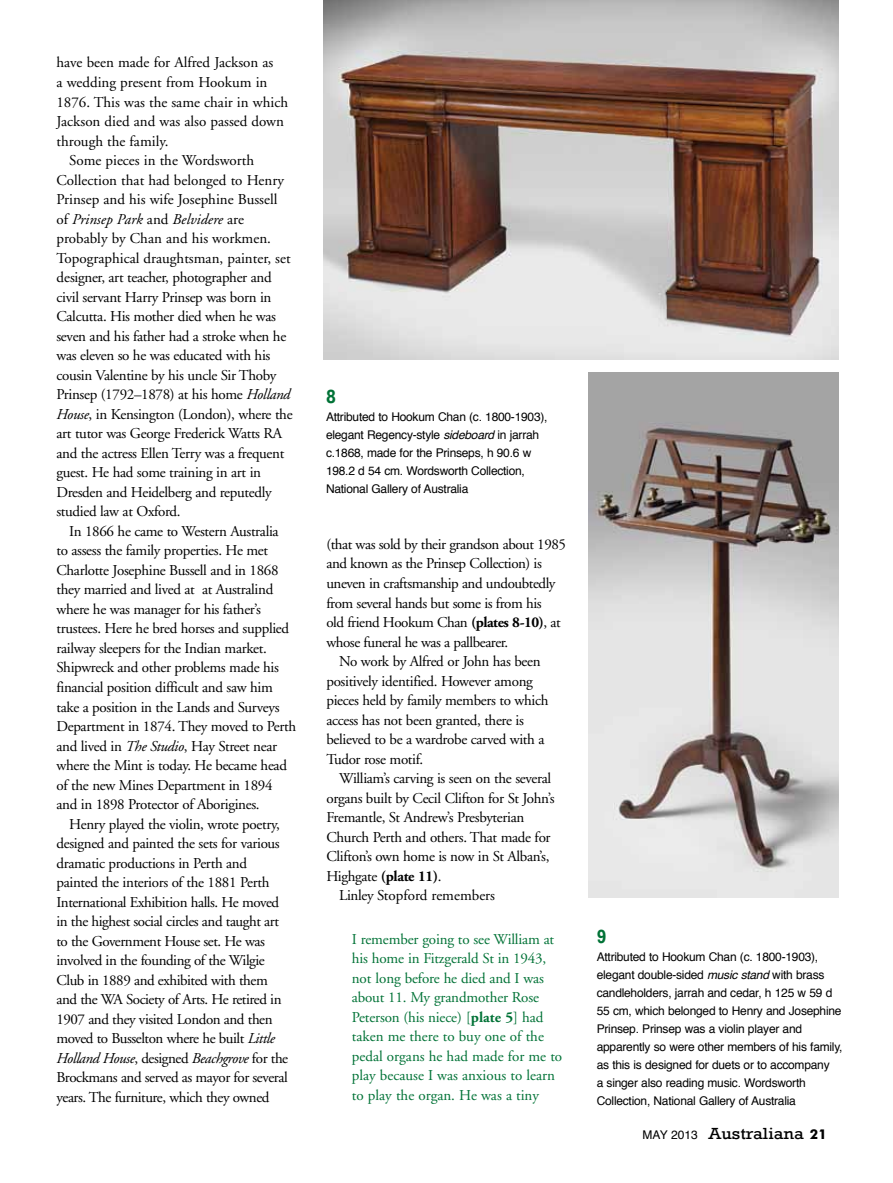
<style>
.page{position:relative;width:893px;height:1183px;background:#fff}
.page>*{position:absolute;margin:0;border:0;box-sizing:border-box;transform-origin:0 0}
.t1{font:700 19.5px "Rockwell";color:#007236;scale:.91 1}
.t2{font:16.5px "Rockwell";color:#000;scale:1.12 1}
.t3{font:15px "Adobe Garamond";letter-spacing:-.02em;color:#000}
.t4{font:15px "Adobe Garamond";color:#000}
.t5{font:15px/19.5px "Adobe Garamond";letter-spacing:-.01em;color:#007236}
.t6{font:italic 15px "Adobe Garamond";letter-spacing:-.03em;color:#000}
.t7{font:italic 15px "Adobe Garamond";color:#000}
.t8{font:12px/18px "Helvetica";letter-spacing:-.02em;color:#000}
.s1{font-style:normal}
.s2{font-style:italic}
.s3{font-weight:700}
.s4{font-family:"Helvetica";font-size:12px}
.s5{font-family:"Futura BT";font-weight:700;font-size:13.5px}
</style>
<div class="page">
<img style="left:323px;top:0;width:516px;height:359px">
<img style="left:589px;top:372px;width:250px;height:525px">
<p class="t4" style="left:56px;top:55px;width:218px">have been made for Alfred Jackson as</p>
<p class="t4" style="left:56px;top:74px;width:212px">a wedding present from Hookum in</p>
<p class="t4" style="left:56px;top:94px;width:233px">1876. This was the same chair in which</p>
<p class="t4" style="left:56px;top:113px;width:229px">Jackson died and was also passed down</p>
<p class="t4" style="left:56px;top:133px;width:113px">through the family.</p>
<p class="t4" style="left:69px;top:152px;width:187px">Some pieces in the Wordsworth</p>
<p class="t4" style="left:56px;top:172px;width:229px">Collection that had belonged to Henry</p>
<p class="t4" style="left:56px;top:191px;width:222px">Prinsep and his wife Josephine Bussell</p>
<p class="t7" style="left:56px;top:211px;width:189px"><span class="s1">of</span> Prinsep Park <span class="s1">and</span> Belvidere <span class="s1">are</span></p>
<p class="t4" style="left:56px;top:230px;width:216px">probably by Chan and his workmen.</p>
<p class="t4" style="left:56px;top:250px;width:236px">Topographical draughtsman, painter, set</p>
<p class="t3" style="left:56px;top:269px;width:217px">designer, art teacher, photographer and</p>
<p class="t3" style="left:56px;top:289px;width:216px">civil servant Harry Prinsep was born in</p>
<p class="t3" style="left:56px;top:308px;width:221px">Calcutta. His mother died when he was</p>
<p class="t3" style="left:56px;top:328px;width:231px">seven and his father had a stroke when he</p>
<p class="t3" style="left:56px;top:347px;width:215px">was eleven so he was educated with his</p>
<p class="t3" style="left:56px;top:367px;width:222px">cousin Valentine by his uncle Sir Thoby</p>
<p class="t3" style="left:56px;top:386px;width:235px">Prinsep (1792–1878) at his home <span class="s2">Holland</span></p>
<p class="t3" style="left:56px;top:406px;width:238px"><span class="s2">House</span>, in Kensington (London), where the</p>
<p class="t3" style="left:56px;top:425px;width:227px">art tutor was George Frederick Watts RA</p>
<p class="t3" style="left:56px;top:445px;width:229px">and the actress Ellen Terry was a frequent</p>
<p class="t3" style="left:56px;top:464px;width:206px">guest. He had some training in art in</p>
<p class="t3" style="left:56px;top:484px;width:217px">Dresden and Heidelberg and reputedly</p>
<p class="t3" style="left:56px;top:503px;width:126px">studied law at Oxford.</p>
<p class="t3" style="left:69px;top:523px;width:211px">In 1866 he came to Western Australia</p>
<p class="t3" style="left:56px;top:542px;width:213px">to assess the family properties. He met</p>
<p class="t3" style="left:56px;top:562px;width:224px">Charlotte Josephine Bussell and in 1868</p>
<p class="t3" style="left:56px;top:581px;width:218px">they married and lived at at Australind</p>
<p class="t3" style="left:56px;top:601px;width:206px">where he was manager for his father’s</p>
<p class="t3" style="left:56px;top:620px;width:234px">trustees. Here he bred horses and supplied</p>
<p class="t3" style="left:56px;top:640px;width:212px">railway sleepers for the Indian market.</p>
<p class="t3" style="left:56px;top:659px;width:224px">Shipwreck and other problems made his</p>
<p class="t3" style="left:56px;top:679px;width:218px">financial position difficult and saw him</p>
<p class="t3" style="left:56px;top:698px;width:225px">take a position in the Lands and Surveys</p>
<p class="t3" style="left:56px;top:718px;width:241px">Department in 1874. They moved to Perth</p>
<p class="t3" style="left:56px;top:737px;width:222px">and lived in <span class="s2">The Studio</span>, Hay Street near</p>
<p class="t3" style="left:56px;top:757px;width:232px">where the Mint is today. He became head</p>
<p class="t3" style="left:56px;top:776px;width:218px">of the new Mines Department in 1894</p>
<p class="t3" style="left:56px;top:796px;width:205px">and in 1898 Protector of Aborigines.</p>
<p class="t3" style="left:69px;top:815px;width:212px">Henry played the violin, wrote poetry,</p>
<p class="t3" style="left:56px;top:835px;width:225px">designed and painted the sets for various</p>
<p class="t3" style="left:56px;top:854px;width:192px">dramatic productions in Perth and</p>
<p class="t3" style="left:56px;top:874px;width:214px">painted the interiors of the 1881 Perth</p>
<p class="t3" style="left:56px;top:893px;width:224px">International Exhibition halls. He moved</p>
<p class="t3" style="left:56px;top:913px;width:224px">in the highest social circles and taught art</p>
<p class="t3" style="left:56px;top:932px;width:210px">to the Government House set. He was</p>
<p class="t3" style="left:56px;top:952px;width:210px">involved in the founding of the Wilgie</p>
<p class="t3" style="left:56px;top:971px;width:213px">Club in 1889 and exhibited with them</p>
<p class="t3" style="left:56px;top:991px;width:227px">and the WA Society of Arts. He retired in</p>
<p class="t3" style="left:56px;top:1010px;width:218px">1907 and they visited London and then</p>
<p class="t3" style="left:56px;top:1030px;width:220px">moved to Busselton where he built <span class="s2">Little</span></p>
<p class="t6" style="left:56px;top:1049px;width:233px">Holland House<span class="s1">, designed</span> Beachgrove <span class="s1">for the</span></p>
<p class="t3" style="left:56px;top:1069px;width:233px">Brockmans and served as mayor for several</p>
<p class="t3" style="left:56px;top:1088px;width:214px">years. The furniture, which they owned</p>
<h1 class="t1" style="left:326px;top:384px;width:12px">8</h1>
<p class="t8" style="left:326px;top:408px;width:223px">Attributed to Hookum Chan (c. 1800-1903), elegant Regency-style <span class="s2">sideboard</span> in jarrah c.1868, made for the Prinseps, h 90.6 w 198.2 d 54 cm. Wordsworth Collection, National Gallery of Australia</p>
<p class="t3" style="left:326px;top:536px;width:241px">(that was sold by their grandson about 1985</p>
<p class="t3" style="left:326px;top:555px;width:217px">and known as the Prinsep Collection) is</p>
<p class="t3" style="left:326px;top:575px;width:231px">uneven in craftsmanship and undoubtedly</p>
<p class="t3" style="left:326px;top:594px;width:217px">from several hands but some is from his</p>
<p class="t3" style="left:326px;top:614px;width:236px">old friend Hookum Chan <span class="s3">(plates 8-10)</span>, at</p>
<p class="t3" style="left:326px;top:633px;width:183px">whose funeral he was a pallbearer.</p>
<p class="t3" style="left:339px;top:653px;width:203px">No work by Alfred or John has been</p>
<p class="t3" style="left:326px;top:672px;width:208px">positively identified. However among</p>
<p class="t3" style="left:326px;top:692px;width:223px">pieces held by family members to which</p>
<p class="t3" style="left:326px;top:711px;width:199px">access has not been granted, there is</p>
<p class="t3" style="left:326px;top:731px;width:220px">believed to be a wardrobe carved with a</p>
<p class="t3" style="left:326px;top:750px;width:98px">Tudor rose motif.</p>
<p class="t3" style="left:339px;top:770px;width:214px">William’s carving is seen on the several</p>
<p class="t3" style="left:326px;top:789px;width:230px">organs built by Cecil Clifton for St John’s</p>
<p class="t3" style="left:326px;top:809px;width:199px">Fremantle, St Andrew’s Presbyterian</p>
<p class="t3" style="left:326px;top:828px;width:226px">Church Perth and others. That made for</p>
<p class="t3" style="left:326px;top:848px;width:225px">Clifton’s own home is now in St Alban’s,</p>
<p class="t3" style="left:326px;top:867px;width:117px">Highgate <span class="s3">(plate 11)</span>.</p>
<p class="t4" style="left:339px;top:887px;width:157px">Linley Stopford remembers</p>
<p class="t5" style="left:352px;top:929px;width:212px">I remember going to see William at his home in Fitzgerald St in 1943, not long before he died and I was about 11. My grandmother Rose<br>Peterson (his niece) [<span class="s3">plate 5</span>] had taken me there to buy one of the pedal organs he had made for me to play because I was anxious to learn to play the organ. He was a tiny</p>
<h1 class="t1" style="left:597px;top:923px;width:12px">9</h1>
<p class="t8" style="left:597px;top:947px;width:247px">Attributed to Hookum Chan (c. 1800-1903), elegant double-sided <span class="s2">music stand</span> with brass candleholders, jarrah and cedar, h 125 w 59 d 55 cm, which belonged to Henry and Josephine Prinsep. Prinsep was a violin player and apparently so were other members of his family, as this is designed for duets or to accompany<br>a singer also reading music. Wordsworth Collection, National Gallery of Australia</p>
<p class="t2" style="left:643px;top:1124px;width:166px"><span class="s4">MAy 2013</span> Australiana <span class="s5">21</span></p>
</div>
